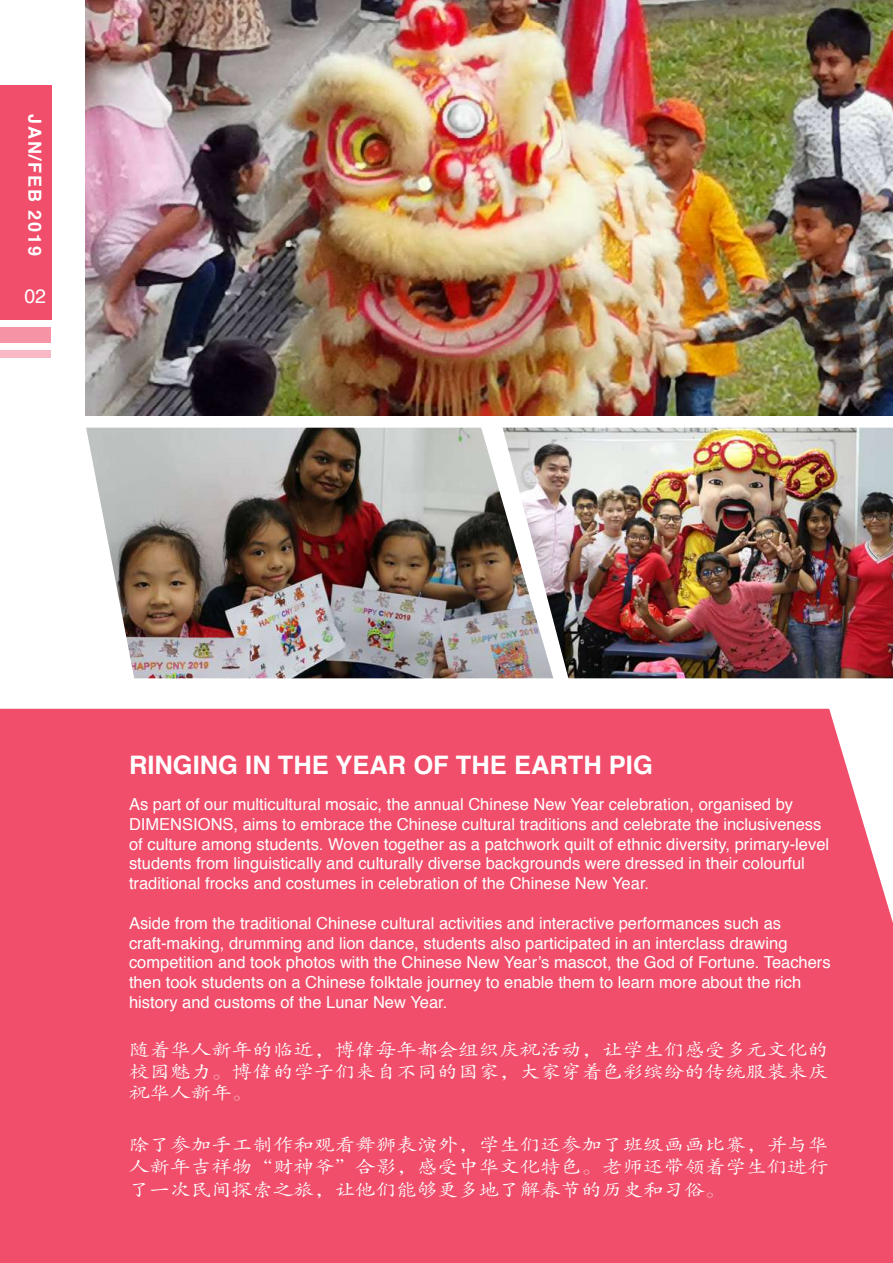
<style>
.page{position:relative;width:893px;height:1263px;background:#fff}
.page>*{position:absolute;margin:0;border:0;box-sizing:border-box;transform-origin:0 0}
.t1{font:700 25.5px "Helvetica";color:#fff}
.t2{font:19.5px "Helvetica";color:#fff}
.t3{font:18px/21.6px "FZKTJW GB1 0";color:#fff;text-align:justify;scale:1.14 1}
.t4{font:700 18px "Helvetica";letter-spacing:.1em;color:#fff}
.t5{font:16.5px/19.8px "Helvetica";color:#fff}
.s1{font-family:"DF Kai Shu SB Estd BF"}
</style>
<div class="page">
<img style="left:85px;top:0;width:808px;height:415px">
<div style="left:0;top:709px;width:893px;height:554px;background:#f04e6b"></div>
<div style="left:0;top:85px;width:51px;height:235px;background:#f04e6b"></div>
<div style="left:0;top:327px;width:51px;height:16px;background:#f694a6"></div>
<div style="left:0;top:350px;width:51px;height:7px;background:#f9b8c4"></div>
<img style="left:553px;top:428px;width:340px;height:250px">
<img style="left:86px;top:428px;width:467px;height:250px">
<p class="t4" style="left:49px;top:114px;width:143px;rotate:90deg">JAN/FEB 2019</p>
<p class="t2" style="left:24px;top:281px;width:23px">02</p>
<h1 class="t1" style="left:129px;top:744px;width:525px">RINGING IN THE YEAR OF THE EARTH PIG</h1>
<p class="t5" style="left:129px;top:795px;width:702px">As part of our multicultural mosaic, the annual Chinese New Year celebration, organised by DIMENSIONS, aims to embrace the Chinese cultural traditions and celebrate the inclusiveness of culture among students. Woven together as a patchwork quilt of ethnic diversity, primary-level students from linguistically and culturally diverse backgrounds were dressed in their colourful traditional frocks and costumes in celebration of the Chinese New Year.</p>
<p class="t5" style="left:129px;top:913px;width:703px">Aside from the traditional Chinese cultural activities and interactive performances such as craft-making, drumming and lion dance, students also participated in an interclass drawing competition and took photos with the Chinese New Year’s mascot, the God of Fortune. Teachers then took students on a Chinese folktale journey to enable them to learn more about the rich history and customs of the Lunar New Year.</p>
<p class="t3" style="left:129px;top:1039px;width:615px">随着华人新年的临近，博<span class="s1">偉</span>每年都会组织庆祝活动，让学生们感受多元文化的校园魅力。博<span class="s1">偉</span>的学子们来自不同的国家，大家穿着色彩缤纷的传统服装来庆祝华人新年。</p>
<p class="t3" style="left:129px;top:1134px;width:615px">除了参加手工制作和观看舞狮表演外，学生们还参加了班级画画比赛，并与华人新年吉祥物“财神爷”合影，感受中华文化特色。老师还带领着学生们进行</p>
<p class="t3" style="left:129px;top:1179px;width:525px">了一次民间探索之旅，让他们能够更多地了解春节的历史和习俗。</p>
</div>
